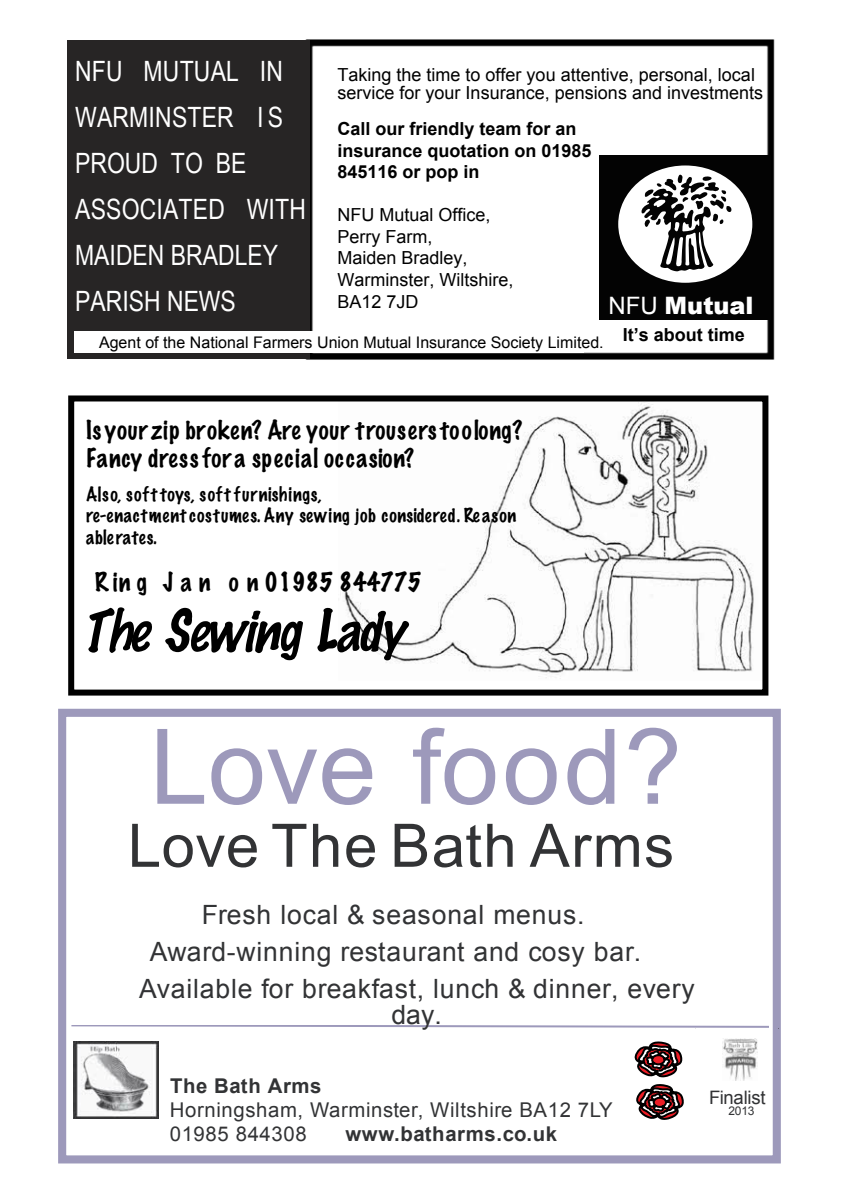
<style>
.page{position:relative;width:842px;height:1191px;background:#fff}
.page>*{position:absolute;margin:0;border:0;box-sizing:border-box;transform-origin:0 0}
.t1{font:104.4px "Arial";color:#9d99bb}
.t2{font:60px "Arial";letter-spacing:.025em;color:#323335}
.t3{font:italic 100 52px "Marker Felt";color:#000}
.t4{font:28px/46px "Arial Narrow";letter-spacing:.005em;color:#fff}
.t5{font:26.6px "Arial";letter-spacing:.03em;color:#323335}
.t6{font:100 24px/28.8px "Marker Felt";letter-spacing:.06em;color:#000}
.t7{font:900 24px "Arial";color:#fff}
.t8{font:20.4px/24.4px "Arial";letter-spacing:.03em;color:#323335}
.t9{font:700 20.4px "Arial";letter-spacing:.03em;color:#323335}
.t10{font:18.6px "Arial";letter-spacing:-.02em;color:#323335}
.t11{font:18px/21.6px "Arial";color:#000}
.t12{font:100 18px/21.6px "Marker Felt";letter-spacing:.065em;color:#000}
.t13{font:700 18px/21.6px "Arial";color:#000}
.t14{font:16px "Arial";color:#000}
.t15{font:12px "Arial";color:#323335}
.s1{font-weight:400}
</style>
<div class="page">
<img style="left:303px;top:39px;width:472px;height:321px">
<img style="left:340px;top:402px;width:414px;height:276px">
<div style="left:68px;top:395px;width:700px;height:300px;border:6px solid #000"></div>
<div style="left:67px;top:40px;width:243px;height:318px;background:#272525"></div>
<div style="left:600px;top:155px;width:171px;height:165px;background:#030303"></div>
<svg style="left:582px;top:165px;width:187px;height:180px"></svg>
<div style="left:74px;top:331px;width:509px;height:22px;background:#fff"></div>
<div style="left:58px;top:709px;width:723px;height:454px;border:8px solid #9d99bb"></div>
<img style="left:722px;top:1038px;width:36px;height:42px">
<img style="left:74px;top:1041px;width:84px;height:77px">
<svg style="left:634px;top:1041px;width:50px;height:79px"></svg>
<svg style="left:71px;top:1025px;width:698px;height:4px"></svg>
<h3 class="t4" style="left:75px;top:51px;width:232px">NFU MUTUAL IN<br>WARMINSTER I S<br>PROUD TO BE<br>ASSOCIATED WITH<br>MAIDEN BRADLEY<br>PARISH NEWS</h3>
<p class="t11" style="left:337px;top:68px;width:427px;line-height:18px">Taking the time to offer you attentive, personal, local service for your Insurance, pensions and investments</p>
<p class="t13" style="left:337px;top:120px;width:256px">Call our friendly team for an insurance quotation on 01985<br>845116 or pop in</p>
<p class="t11" style="left:337px;top:206px;width:178px">NFU Mutual Office,<br>Perry Farm,<br>Maiden Bradley,<br>Warminster, Wiltshire,<br>BA12 7JD</p>
<h3 class="t7" style="left:608px;top:297px;width:147px"><span class="s1">NFU</span> Mutual</h3>
<p class="t14" style="left:99px;top:336px;width:647px">Agent of the National Farmers Union Mutual Insurance Society Limited. <sup>It’s</sup> <sup>about</sup> <sup>time</sup></p>
<h3 class="t6" style="left:86px;top:417px;width:432px">Is y o u r z ip b r o k e n ? A r e y o u r t r o u s e r s t o o lo n g ?<br>F a n c y d r e s s f o r a s p e c ia l o c c a s io n ?</h3>
<p class="t12" style="left:86px;top:485px;width:426px">A ls o , s o f t t o y s , s o f t f u r n is h in g s ,<br>r e - e n a c t me n t c o s t u me s . A n y s e win g jo b c o n s id e r e d . R e a s o n a b le r a t e s .</p>
<h3 class="t6" style="left:95px;top:570px;width:319px">R in g J a n o n 0 1 9 8 5 8 4 4 7 7 5</h3>
<h3 class="t3" style="left:82px;top:610px;width:309px">Th e Se win g L a d y</h3>
<h1 class="t1" style="left:150px;top:727px;width:534px">Love food?</h1>
<h2 class="t2" style="left:128px;top:823px;width:548px">Love The Bath Arms</h2>
<h3 class="t5" style="left:202px;top:904px;width:384px">Fresh local &amp; seasonal menus.</h3>
<h3 class="t5" style="left:150px;top:941px;width:493px">Award-winning restaurant and cosy bar.</h3>
<h3 class="t5" style="left:139px;top:978px;width:557px">Available for breakfast, lunch &amp; dinner, every</h3>
<h3 class="t5" style="left:391px;top:1004px;width:52px">day.</h3>
<p class="t9" style="left:170px;top:1077px;width:153px">The Bath Arms</p>
<p class="t8" style="left:170px;top:1099px;width:444px">Horningsham, Warminster, Wiltshire BA12 7LY<br>01985 844308</p>
<p class="t9" style="left:345px;top:1126px;width:213px">www.batharms.co.uk</p>
<p class="t10" style="left:709px;top:1091px;width:58px">Finalist</p>
<p class="t15" style="left:728px;top:1106px;width:28px">2013</p>
</div>
